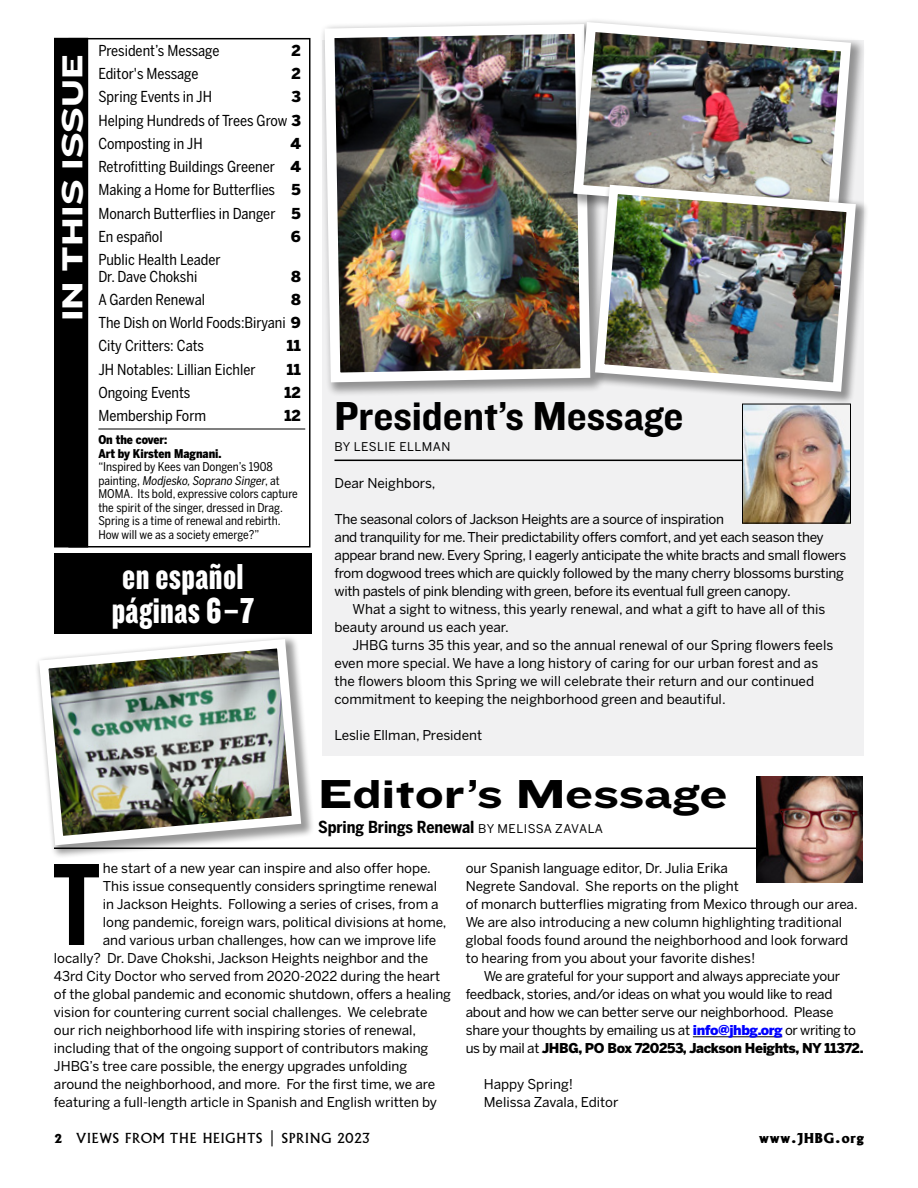
<style>
.page{position:relative;width:918px;height:1188px;background:#fff}
.page>*{position:absolute;margin:0;border:0;box-sizing:border-box;transform-origin:0 0}
.t1{font:121.65px "CM Knockout 49 Liteweight";color:#000}
.t2{font:42px "CM Knockout 51 Middleweight";color:#000}
.t3{font:42px "CM Knockout 54 Sumo";color:#000}
.t4{font:37.5px/33.9px "CM Knockout 69 Full Liteweight";letter-spacing:.01em;color:#fff}
.t5{font:30px "CM Knockout 54 Sumo";color:#fff}
.t6{font:700 16.5px "Benton Sans Cond";color:#000}
.t7{font:15px/23.2px "Benton Sans Cond";color:#000}
.t8{font:900 15px "Benton Sans";color:#000}
.t9{font:15px "Albertus Ext Bld";letter-spacing:.06em;color:#000}
.t10{font:13.5px/18px "Benton Sans";letter-spacing:-.005em;color:#000}
.t11{font:13.5px "Albertus";letter-spacing:.06em;color:#000}
.t12{font:12px/13.5px "Benton Sans Cond";color:#000}
.t13{font:900 12px/13.5px "Benton Sans Cond";color:#000}
.t14{font:12px "Benton Sans";letter-spacing:.04em;color:#000}
.s1{font-family:"Benton Sans";font-weight:900}
.s2{font-style:italic}
.s3{font-family:"Benton Sans";font-weight:400;font-size:12px}
.s4{font-family:"Albertus Ext Bld"}
.s5{font-weight:900;color:#00f}
.s6{font-weight:900}
</style>
<div class="page">
<div style="left:322px;top:40px;width:542px;height:716px;background:#f1f1f2"></div>
<div style="left:68px;top:38px;width:242px;height:510px;border:2px solid #000"></div>
<div style="left:55px;top:39px;width:32px;height:508px;background:#000"></div>
<div style="left:54px;top:38px;width:34px;height:510px;border:2px solid #000"></div>
<hr style="left:98px;top:429px;width:207px;height:1px;background:#000">
<hr style="left:334px;top:460px;width:516px;height:1px;background:#000">
<hr style="left:54px;top:848px;width:810px;height:1px;background:#000">
<div style="left:54px;top:554px;width:258px;height:80px;background:#000"></div>
<img style="left:744px;top:406px;width:105px;height:116px">
<div style="left:742px;top:404px;width:109px;height:120px;border:1px solid #000"></div>
<hr style="left:693px;top:1037px;width:89px;height:1px;background:#000">
<svg style="left:756px;top:776px;width:108px;height:107px"></svg>
<img style="left:756px;top:777px;width:106px;height:106px">
<div style="left:319px;top:19px;width:287px;height:378px;background:#000;opacity:.4"></div>
<img style="left:320px;top:19px;width:270px;height:368px">
<div style="left:568px;top:17px;width:298px;height:212px;background:#000;opacity:.4"></div>
<img style="left:568px;top:17px;width:288px;height:202px">
<div style="left:35px;top:635px;width:280px;height:224px;background:#000;opacity:.4"></div>
<img style="left:35px;top:635px;width:271px;height:215px">
<div style="left:591px;top:180px;width:278px;height:225px;background:#000;opacity:.4"></div>
<img style="left:590px;top:180px;width:271px;height:216px">
<h3 class="t5" style="left:51px;top:321px;width:269px;rotate:-90deg">IN THIS ISSUE</h3>
<p class="t7" style="left:98px;top:39px;width:123px">President’s Message</p>
<p class="t8" style="left:292px;top:41px;width:11px">2</p>
<p class="t7" style="left:98px;top:62px;width:102px">Editor's Message</p>
<p class="t8" style="left:292px;top:65px;width:11px">2</p>
<p class="t7" style="left:98px;top:85px;width:115px">Spring Events in JH</p>
<p class="t8" style="left:291px;top:88px;width:11px">3</p>
<p class="t7" style="left:98px;top:108px;width:204px">Helping Hundreds of Trees Grow <span class="s1">3<br></span>Composting in JH</p>
<p class="t8" style="left:290px;top:134px;width:12px">4</p>
<p class="t7" style="left:98px;top:155px;width:204px;text-align:justify">Retrofitting Buildings Greener <span class="s1">4<br></span>Making a Home for Butterflies <span class="s1">5<br></span>Monarch Butterflies in Danger <span class="s1">5<br></span>En español</p>
<p class="t8" style="left:291px;top:227px;width:12px">6</p>
<p class="t7" style="left:98px;top:251px;width:124px;line-height:16.5px">Public Health Leader<br>Dr. Dave Chokshi</p>
<p class="t8" style="left:291px;top:267px;width:11px">8</p>
<p class="t7" style="left:98px;top:288px;width:108px">A Garden Renewal</p>
<p class="t8" style="left:291px;top:290px;width:11px">8</p>
<p class="t7" style="left:98px;top:311px;width:204px">The Dish on World Foods:Biryani <span class="s1">9<br></span>City Critters: Cats</p>
<p class="t8" style="left:287px;top:337px;width:16px">11</p>
<p class="t7" style="left:98px;top:357px;width:159px">JH Notables: Lillian Eichler</p>
<p class="t8" style="left:287px;top:360px;width:16px">11</p>
<p class="t7" style="left:98px;top:381px;width:93px">Ongoing Events</p>
<p class="t8" style="left:284px;top:383px;width:18px">12</p>
<p class="t7" style="left:98px;top:404px;width:109px">Membership Form</p>
<p class="t8" style="left:284px;top:407px;width:18px">12</p>
<p class="t13" style="left:98px;top:433px;width:125px">On the cover:<br>Art by Kirsten Magnani.</p>
<p class="t12" style="left:98px;top:460px;width:201px">“Inspired by Kees van Dongen’s 1908<br>p a i n t i n g , <span class="s2">Modjesko,Soprano Singer</span>, a t MOMA. Its bold, expressive colors capture the spirit of the singer, dressed in Drag.<br>Spring is a time of renewal and rebirth.<br>How will we as a society emerge?”</p>
<h3 class="t4" style="left:112px;top:558px;width:144px">en español páginas 6–7</h3>
<h2 class="t2" style="left:334px;top:388px;width:351px">President’s Message</h2>
<p class="t14" style="left:334px;top:439px;width:117px">BY LESLIE ELLMAN</p>
<p class="t10" style="left:334px;top:474px;width:103px">Dear Neighbors,</p>
<p class="t10" style="left:334px;top:510px;width:391px">The seasonal colors of Jackson Heights are a source of inspiration</p>
<p class="t10" style="left:334px;top:528px;width:491px">and tranquility for me. Their predictability offers comfort, and yet each season they</p>
<p class="t10" style="left:334px;top:546px;width:513px">appear brand new. Every Spring, I eagerly anticipate the white bracts and small flowers</p>
<p class="t10" style="left:334px;top:564px;width:511px">from dogwood trees which are quickly followed by the many cherry blossoms bursting</p>
<p class="t10" style="left:334px;top:582px;width:458px">with pastels of pink blending with green, before its eventual full green canopy.</p>
<p class="t10" style="left:352px;top:600px;width:474px">What a sight to witness, this yearly renewal, and what a gift to have all of this</p>
<p class="t10" style="left:334px;top:618px;width:176px">beauty around us each year.</p>
<p class="t10" style="left:352px;top:636px;width:482px">JHBG turns 35 this year, and so the annual renewal of our Spring flowers feels</p>
<p class="t10" style="left:334px;top:654px;width:485px">even more special. We have a long history of caring for our urban forest and as</p>
<p class="t10" style="left:334px;top:672px;width:481px">the flowers bloom this Spring we will celebrate their return and our continued</p>
<p class="t10" style="left:334px;top:690px;width:393px">commitment to keeping the neighborhood green and beautiful.</p>
<p class="t10" style="left:334px;top:726px;width:149px">Leslie Ellman, President</p>
<h2 class="t3" style="left:318px;top:763px;width:411px">Editor’s Message</h2>
<p class="t6" style="left:318px;top:818px;width:287px">Spring Brings Renewal <span class="s3">BY MELISSA ZAVALA</span></p>
<h1 class="t1" style="left:53px;top:827px;width:49px">T</h1>
<p class="t10" style="left:103px;top:859px;width:330px">he start of a new year can inspire and also offer hope.</p>
<p class="t10" style="left:103px;top:877px;width:336px">This issue consequently considers springtime renewal</p>
<p class="t10" style="left:103px;top:895px;width:337px">in Jackson Heights. Following a series of crises, from a</p>
<p class="t10" style="left:103px;top:913px;width:345px">long pandemic, foreign wars, political divisions at home,</p>
<p class="t10" style="left:103px;top:931px;width:335px">and various urban challenges, how can we improve life</p>
<p class="t10" style="left:54px;top:949px;width:376px">locally? Dr. Dave Chokshi, Jackson Heights neighbor and the</p>
<p class="t10" style="left:54px;top:967px;width:388px">43rd City Doctor who served from 2020-2022 during the heart</p>
<p class="t10" style="left:54px;top:985px;width:399px">of the global pandemic and economic shutdown, offers a healing</p>
<p class="t10" style="left:54px;top:1003px;width:375px">vision for countering current social challenges. We celebrate</p>
<p class="t10" style="left:54px;top:1021px;width:364px">our rich neighborhood life with inspiring stories of renewal,</p>
<p class="t10" style="left:54px;top:1039px;width:376px">including that of the ongoing support of contributors making</p>
<p class="t10" style="left:54px;top:1057px;width:355px">JHBG’s tree care possible, the energy upgrades unfolding</p>
<p class="t10" style="left:54px;top:1075px;width:383px">around the neighborhood, and more. For the first time, we are</p>
<p class="t10" style="left:54px;top:1093px;width:385px">featuring a full-length article in Spanish and English written by</p>
<p class="t11" style="left:54px;top:1130px;width:317px"><span class="s4">2</span> VIEWS FROM THE HEIGHTS | SPRING 2023</p>
<p class="t10" style="left:466px;top:859px;width:393px">our Spanish language editor, Dr. Julia Erika<br>Negrete Sandoval. She reports on the plight<br>of monarch butterflies migrating from Mexico through our area.<br>We are also introducing a new column highlighting traditional global foods found around the neighborhood and look forward to hearing from you about your favorite dishes!</p>
<p class="t10" style="left:466px;top:967px;width:399px;text-indent:18px">We are grateful for your support and always appreciate your feedback, stories, and/or ideas on what you would like to read about and how we can better serve our neighborhood. Please share your thoughts by emailing us at <span class="s5">info@jhbg.org</span> or writing to us by mail at <span class="s6">JHBG, PO Box 720253, Jackson Heights, NY 11372.</span></p>
<p class="t10" style="left:484px;top:1075px;width:136px">Happy Spring!<br>Melissa Zavala, Editor</p>
<p class="t9" style="left:759px;top:1128px;width:106px">www.JHBG.org</p>
</div>
